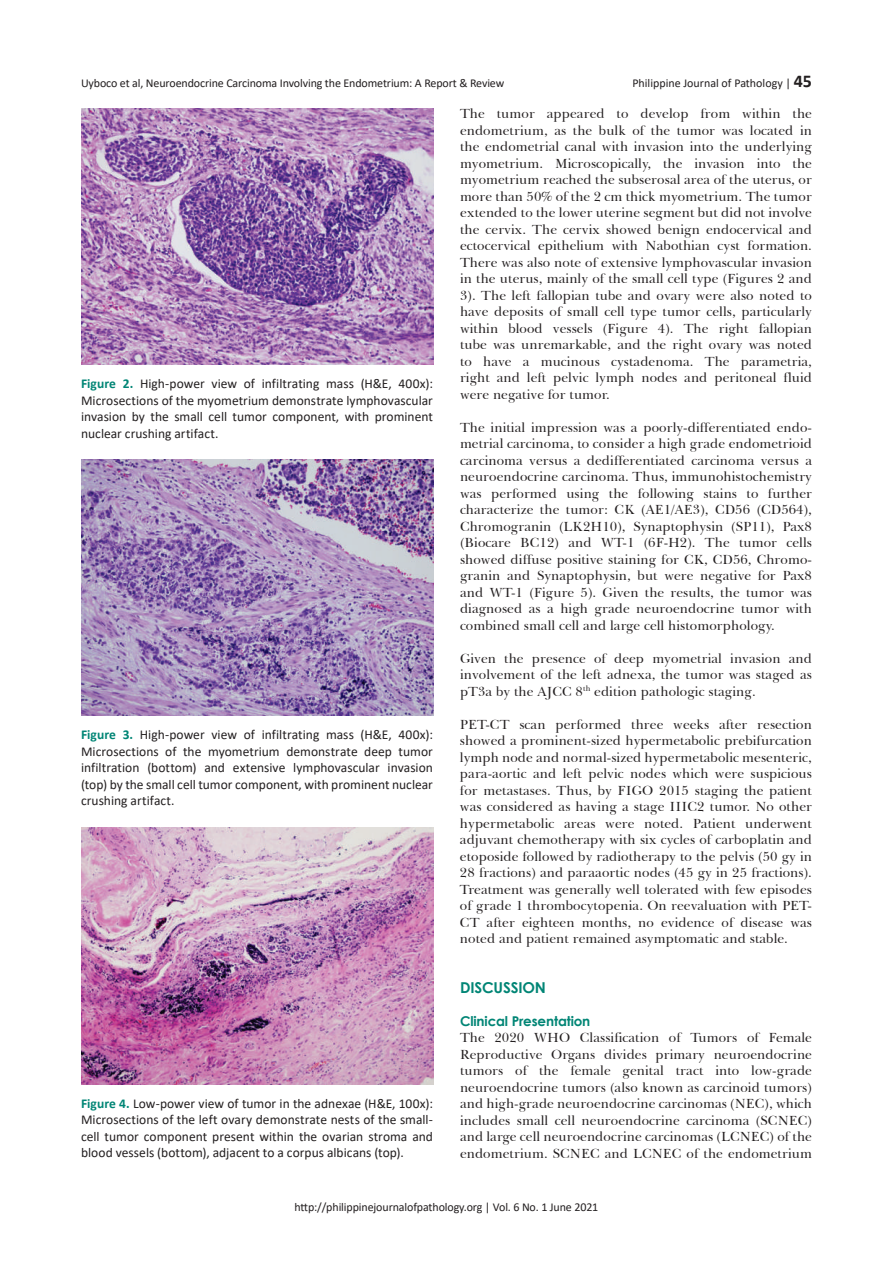
<style>
.page{position:relative;width:893px;height:1263px;background:#fff}
.page>*{position:absolute;margin:0;border:0;box-sizing:border-box;transform-origin:0 0}
.t1{font:700 15px "Century Gothic";color:#008575}
.t2{font:13.5px/16.5px "Baskerville BT";letter-spacing:.005em;color:#231f20;text-align:justify}
.t3{font:13.5px/16.5px "Calibri";letter-spacing:.005em;color:#231f20;text-align:justify}
.t4{font:700 13.5px "Century Gothic";letter-spacing:-.01em;color:#008575}
.t5{font:12px "Calibri";letter-spacing:-.01em;color:#231f20}
.s1{font-weight:700;font-size:18px}
.s2{font-weight:700;color:#008575}
</style>
<div class="page">
<img style="left:81px;top:459px;width:352px;height:257px">
<img style="left:81px;top:108px;width:352px;height:256px">
<img style="left:81px;top:828px;width:352px;height:256px">
<p class="t5" style="left:81px;top:75px;width:425px">Uyboco et al, Neuroendocrine Carcinoma Involving the Endometrium: A Report &amp; Review</p>
<p class="t5" style="left:632px;top:75px;width:181px">Philippine Journal of Pathology | <span class="s1">45</span></p>
<p class="t3" style="left:81px;top:375px;width:353px"><span class="s2">Figure 2.</span> High-power view of infiltrating mass (H&amp;E, 400x):<br>Microsections of the myometrium demonstrate lymphovascular invasion by the small cell tumor component, with prominent nuclear crushing artifact.</p>
<p class="t3" style="left:81px;top:726px;width:353px"><span class="s2">Figure 3.</span> High-power view of infiltrating mass (H&amp;E, 400x):<br>Microsections of the myometrium demonstrate deep tumor infiltration (bottom) and extensive lymphovascular invasion (top) by the small cell tumor component, with prominent nuclear crushing artifact.</p>
<p class="t3" style="left:81px;top:1095px;width:353px"><span class="s2">Figure 4.</span> Low-power view of tumor in the adnexae (H&amp;E, 100x):<br>Microsections of the left ovary demonstrate nests of the small&shy;cell tumor component present within the ovarian stroma and blood vessels (bottom), adjacent to a corpus albicans (top).</p>
<p class="t2" style="left:460px;top:105px;width:354px">The tumor appeared to develop from within the endometrium, as the bulk of the tumor was located in the endometrial canal with invasion into the underlying myometrium. Microscopically, the invasion into the myometrium reached the subserosal area of the uterus, or more than 50% of the 2 cm thick myometrium. The tumor extended to the lower uterine segment but did not involve the cervix. The cervix showed benign endocervical and ectocervical epithelium with Nabothian cyst formation.<br>There was also note of extensive lymphovascular invasion in the uterus, mainly of the small cell type (Figures 2 and 3). The left fallopian tube and ovary were also noted to have deposits of small cell type tumor cells, particularly within blood vessels (Figure 4). The right fallopian tube was unremarkable, and the right ovary was noted to have a mucinous cystadenoma. The parametria, right and left pelvic lymph nodes and peritoneal fluid were negative for tumor.</p>
<p class="t2" style="left:460px;top:419px;width:354px">The initial impression was a poorly-differentiated endo&shy;metrial carcinoma, to consider a high grade endometrioid carcinoma versus a dedifferentiated carcinoma versus a neuroendocrine carcinoma. Thus, immunohistochemistry was performed using the following stains to further characterize the tumor: CK (AE1/AE3), CD56 (CD564), Chromogranin (LK2H10), Synaptophysin (SP11), Pax8 (Biocare BC12) and WT-1 (6F-H2). The tumor cells showed diffuse positive staining for CK, CD56, Chromo&shy;granin and Synaptophysin, but were negative for Pax8 and WT-1 (Figure 5). Given the results, the tumor was diagnosed as a high grade neuroendocrine tumor with combined small cell and large cell histomorphology.</p>
<p class="t2" style="left:460px;top:650px;width:353px">Given the presence of deep myometrial invasion and involvement of the left adnexa, the tumor was staged as pT3a by the AJCC 8<sup>th</sup> edition pathologic staging.</p>
<p class="t2" style="left:460px;top:716px;width:353px">PET-CT scan performed three weeks after resection showed a prominent-sized hypermetabolic prebifurcation lymph node and normal-sized hypermetabolic mesenteric, para-aortic and left pelvic nodes which were suspicious for metastases. Thus, by FIGO 2015 staging the patient was considered as having a stage IIIC2 tumor. No other hypermetabolic areas were noted. Patient underwent adjuvant chemotherapy with six cycles of carboplatin and etoposide followed by radiotherapy to the pelvis (50 gy in 28 fractions) and paraaortic nodes (45 gy in 25 fractions).<br>Treatment was generally well tolerated with few episodes of grade 1 thrombocytopenia. On reevaluation with PET-CT after eighteen months, no evidence of disease was noted and patient remained asymptomatic and stable.</p>
<p class="t1" style="left:460px;top:976px;width:20px">Discussion</p>
<p class="t4" style="left:460px;top:1011px;width:132px">Clinical Presentation</p>
<p class="t2" style="left:460px;top:1029px;width:353px">The 2020 WHO Classification of Tumors of Female Reproductive Organs divides primary neuroendocrine tumors of the female genital tract into low-grade neuroendocrine tumors (also known as carcinoid tumors) and high-grade neuroendocrine carcinomas (NEC), which includes small cell neuroendocrine carcinoma (SCNEC) and large cell neuroendocrine carcinomas (LCNEC) of the endometrium. SCNEC and LCNEC of the endometrium</p>
<p class="t5" style="left:294px;top:1198px;width:305px">http://philippinejournalofpathology.org | Vol. 6 No. 1 June 2021</p>
</div>
